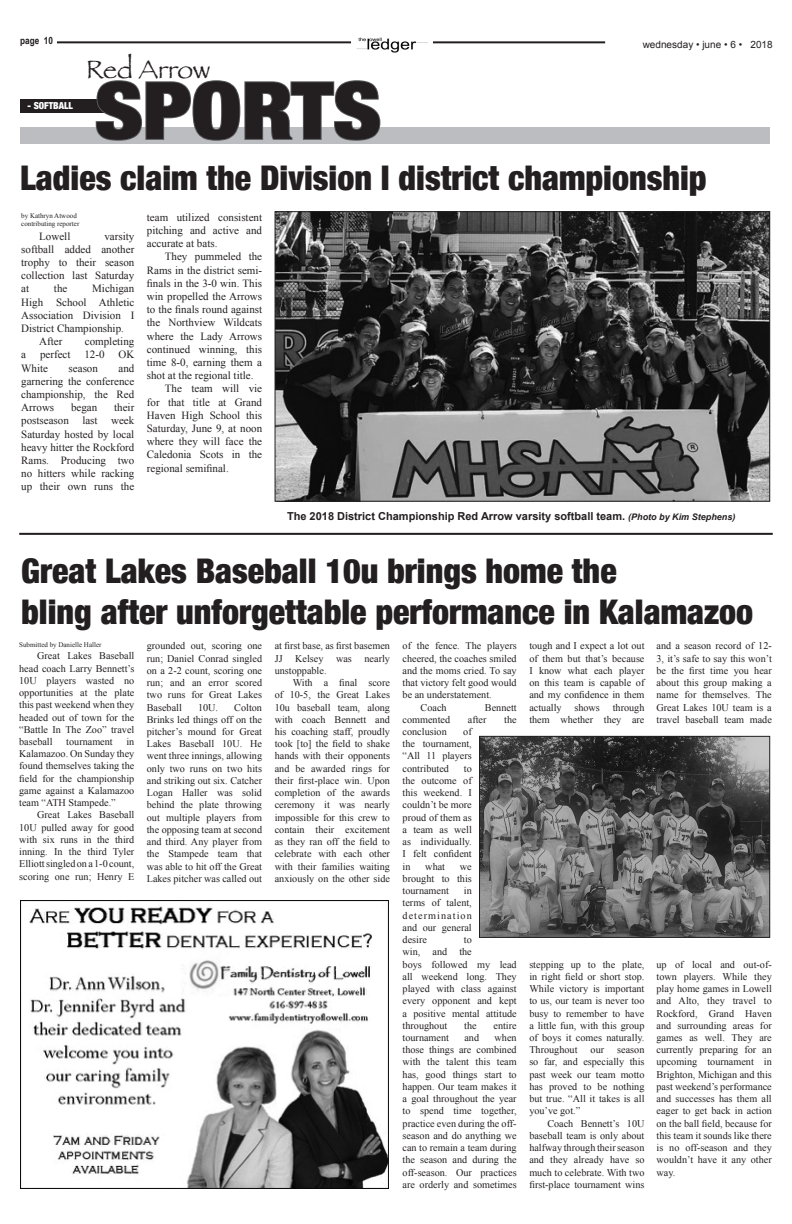
<style>
.page{position:relative;width:792px;height:1224px;background:#fff}
.page>*{position:absolute;margin:0;border:0;box-sizing:border-box;transform-origin:0 0}
.COLUMNS{font:900 condensed 79.2px "Helvetica Neue";color:#231f20;scale:1.14 1}
.sports_headline{font:900 condensed 34px "Helvetica Neue";color:#231f20}
.COLUMNS-2{font:26.2px "Papyrus";color:#231f20}
.COLUMNS-3{font:11px/13.2px "Times New Roman";color:#231f20;text-align:justify}
.sports_cutline{font:700 11px "Arial";color:#231f20}
.COLUMNS-4{font:10.2px/12.2px "Times New Roman";color:#231f20;text-align:justify}
.t1{font:10px "Arial";color:#231f20}
.COLUMNS-5{font:700 10px "Arial Narrow";color:#231f20}
.sports_headline-2{font:900 condensed 9.6px "Helvetica Neue";color:#fff}
.BYLINE{font:7px "Times New Roman";color:#231f20}
.s1{font-style:italic;font-size:9px}
</style>
<div class="page">
<img style="left:356px;top:37px;width:72px;height:16px">
<hr style="left:57px;top:41px;width:294px;height:2px;background:#231f20">
<hr style="left:433px;top:41px;width:172px;height:2px;background:#231f20">
<div style="left:20px;top:100px;width:86px;height:13px;background:#231f20"></div>
<div style="left:20px;top:127px;width:750px;height:17px;background:#bcbdc0"></div>
<svg style="left:95px;top:80px;width:286px;height:61px"></svg>
<img style="left:20px;top:900px;width:368px;height:288px">
<img style="left:277px;top:213px;width:491px;height:287px">
<div style="left:275px;top:211px;width:495px;height:291px;border:1px solid #231f20"></div>
<hr style="left:19px;top:533px;width:754px;height:2px;background:#231f20">
<img style="left:481px;top:738px;width:287px;height:198px">
<div style="left:479px;top:736px;width:291px;height:202px;border:1px solid #231f20"></div>
<p class="COLUMNS-5" style="left:20px;top:33px;width:34px">page 10</p>
<p class="t1" style="left:643px;top:38px;width:132px">wednesday • june • 6 • 2018</p>
<p class="sports_headline-2" style="left:28px;top:98px;width:47px">- SOFTBALL</p>
<p class="COLUMNS-2" style="left:86px;top:53px;width:126px">Red Arrow</p>
<p class="COLUMNS" style="left:95px;top:46px;width:253px">SPORTS</p>
<p class="sports_headline" style="left:20px;top:150px;width:688px">Ladies claim the Division I district championship</p>
<p class="COLUMNS-3" style="left:147px;top:210px;width:117px">team utilized consistent pitching and active and accurate at bats.</p>
<p class="COLUMNS-3" style="left:147px;top:250px;width:117px;text-indent:18px">They pummeled the Rams in the district semi&shy;finals in the 3-0 win. This win propelled the Arrows to the finals round against the Northview Wildcats where the Lady Arrows continued winning, this time 8-0, earning them a shot at the regional title.</p>
<p class="COLUMNS-3" style="left:147px;top:382px;width:117px;text-indent:18px">The team will vie for that title at Grand Haven High School this Saturday, June 9, at noon where they will face the Caledonia Scots in the regional semifinal.</p>
<p class="sports_cutline" style="left:287px;top:509px;width:450px">The 2018 District Championship Red Arrow varsity softball team. <span class="s1">(Photo by Kim Stephens)</span></p>
<p class="BYLINE" style="left:21px;top:211px;width:57px">by Kathryn Atwood</p>
<p class="BYLINE" style="left:21px;top:219px;width:60px">contributing reporter</p>
<p class="COLUMNS-3" style="left:39px;top:229px;width:33px">Lowell</p>
<p class="COLUMNS-3" style="left:21px;top:229px;width:115px;text-indent:83px">varsity softball added another trophy to their season collection last Saturday at</p>
<p class="COLUMNS-3" style="left:21px;top:282px;width:115px;text-indent:71px">Michigan High School Athletic Association Division I District Championship.</p>
<p class="COLUMNS-3" style="left:39px;top:335px;width:25px">After</p>
<p class="COLUMNS-3" style="left:85px;top:335px;width:51px">completing</p>
<p class="COLUMNS-3" style="left:21px;top:348px;width:6px">a</p>
<p class="COLUMNS-3" style="left:40px;top:348px;width:32px">perfect</p>
<p class="COLUMNS-3" style="left:84px;top:348px;width:22px">12-0</p>
<p class="COLUMNS-3" style="left:118px;top:348px;width:17px">OK</p>
<p class="COLUMNS-3" style="left:21px;top:361px;width:28px">White</p>
<p class="COLUMNS-3" style="left:69px;top:361px;width:31px">season</p>
<p class="COLUMNS-3" style="left:54px;top:282px;width:15px">the</p>
<p class="COLUMNS-3" style="left:21px;top:361px;width:115px;text-indent:97px">and garnering the conference championship, the Red Arrows</p>
<p class="COLUMNS-3" style="left:21px;top:401px;width:115px;text-indent:93px">their postseason last week Saturday hosted by local heavy hitter the Rockford Rams. Producing two no hitters while racking up their own runs the</p>
<p class="COLUMNS-3" style="left:71px;top:401px;width:28px">began</p>
<p class="sports_headline" style="left:21px;top:543px;width:597px">Great Lakes Baseball 10u brings home the</p>
<p class="sports_headline" style="left:21px;top:584px;width:734px">bling after unforgettable performance in Kalamazoo</p>
<p class="COLUMNS-4" style="left:147px;top:640px;width:117px">grounded out, scoring one run; Daniel Conrad singled on a 2-2 count, scoring one run; and an error scored two runs for Great Lakes Baseball</p>
<p class="COLUMNS-4" style="left:275px;top:640px;width:117px">at first base, as first basemen JJ Kelsey was nearly unstoppable.</p>
<p class="COLUMNS-4" style="left:275px;top:676px;width:117px;text-indent:18px">With a final score of 10-5, the Great Lakes 10u baseball team, along with coach Bennett and his coaching staff, proudly took [to] the field to shake hands with their opponents and be awarded rings for their first-place win. Upon completion of the awards ceremony it was nearly impossible for this crew to contain their excitement as they ran off the field to celebrate with each other with their families waiting anxiously on the other side</p>
<p class="COLUMNS-4" style="left:403px;top:640px;width:116px">of the fence. The players cheered, the coaches smiled and the moms cried. To say that victory felt good would be an understatement.</p>
<p class="COLUMNS-4" style="left:421px;top:701px;width:28px">Coach</p>
<p class="COLUMNS-4" style="left:485px;top:701px;width:33px">Bennett</p>
<p class="COLUMNS-4" style="left:403px;top:713px;width:49px">commented</p>
<p class="COLUMNS-4" style="left:468px;top:713px;width:20px">after</p>
<p class="COLUMNS-4" style="left:504px;top:713px;width:14px">the</p>
<p class="COLUMNS-4" style="left:403px;top:725px;width:46px">conclusion</p>
<p class="COLUMNS-4" style="left:529px;top:640px;width:117px">tough and I expect a lot out of them but that’s because I know what each player on this team is capable of and my confidence in them actually</p>
<p class="COLUMNS-4" style="left:657px;top:640px;width:117px">and a season record of 12- 3, it’s safe to say this won’t be the first time you hear about this group making a name for themselves. The Great Lakes 10U team is a travel baseball team made</p>
<p class="BYLINE" style="left:19px;top:640px;width:84px">Submitted by Danielle Haller</p>
<p class="COLUMNS-4" style="left:19px;top:650px;width:117px;text-indent:18px">Great Lakes Baseball head coach Larry Bennett’s 10U players wasted no opportunities at the plate this past weekend when they headed out of town for the “Battle In The Zoo” travel baseball</p>
<p class="COLUMNS-4" style="left:147px;top:701px;width:117px;text-indent:88px">Colton Brinks led things off on the pitcher’s mound for Great Lakes Baseball 10U. He went three innings, allowing only two runs on two hits and striking out six. Catcher Logan Haller was solid behind the plate throwing out multiple players from the opposing team at second and third. Any player from the Stampede team that was able to hit off the Great Lakes pitcher was called out</p>
<p class="COLUMNS-4" style="left:529px;top:701px;width:117px;text-align:right">through<br>them whether they are</p>
<p class="COLUMNS-4" style="left:574px;top:701px;width:27px">shows</p>
<p class="COLUMNS-4" style="left:198px;top:701px;width:22px">10U.</p>
<p class="COLUMNS-4" style="left:403px;top:725px;width:71px;text-indent:61px">of the tournament, “All 11 players contributed</p>
<p class="COLUMNS-4" style="left:19px;top:735px;width:117px;text-indent:107px">in Kalamazoo. On Sunday they found themselves taking the field for the championship game against a Kalamazoo team “ATH Stampede.”</p>
<p class="COLUMNS-4" style="left:19px;top:809px;width:117px;text-indent:18px">Great Lakes Baseball 10U pulled away for good with six runs in the third inning. In the third Tyler Elliott singled on a 1-0 count, scoring one run; Henry E</p>
<p class="COLUMNS-4" style="left:66px;top:735px;width:48px">tournament</p>
<p class="COLUMNS-4" style="left:403px;top:762px;width:71px;text-indent:61px">to the outcome of this weekend. I couldn’t be more proud of them as a team as well as individually.<br>I felt confident in</p>
<p class="COLUMNS-4" style="left:425px;top:860px;width:21px">what</p>
<p class="COLUMNS-4" style="left:403px;top:860px;width:71px;text-indent:57px">we brought to this tournament</p>
<p class="COLUMNS-4" style="left:403px;top:884px;width:71px;text-indent:61px">in terms of talent, determination and our general desire</p>
<p class="COLUMNS-4" style="left:403px;top:933px;width:116px;text-align:left;text-indent:61px">to<br>win, and the<br>boys followed my lead all weekend long. They played with class against every opponent and kept a positive mental attitude throughout</p>
<p class="COLUMNS-4" style="left:529px;top:958px;width:117px">stepping up to the plate, in right field or short stop.<br>While victory is important to us, our team is never too busy to remember to have a little fun, with this group of boys it comes naturally.<br>Throughout</p>
<p class="COLUMNS-4" style="left:657px;top:958px;width:117px">up of local and out-of&shy;town players. While they play home games in Lowell and Alto, they travel to Rockford, Grand Haven and surrounding areas for games as well. They are currently preparing for an upcoming tournament in Brighton, Michigan and this past weekend’s performance and successes has them all eager to get back in action on the ball field, because for this team it sounds like there is no off-season and they wouldn’t have it any other way.</p>
<p class="COLUMNS-4" style="left:464px;top:1019px;width:14px">the</p>
<p class="COLUMNS-4" style="left:493px;top:1019px;width:25px">entire</p>
<p class="COLUMNS-4" style="left:403px;top:1031px;width:116px;text-indent:92px">when those things are combined with the talent this team has, good things start to happen. Our team makes it a goal throughout the year to spend time together, practice even during the off&shy;season and do anything we can to remain a team during the season and during the off-season. Our practices are orderly and sometimes</p>
<p class="COLUMNS-4" style="left:403px;top:1031px;width:48px">tournament</p>
<p class="COLUMNS-4" style="left:464px;top:1031px;width:16px">and</p>
<p class="COLUMNS-4" style="left:529px;top:1044px;width:117px;text-indent:88px">season so far, and especially this past week our team motto has proved to be nothing but true. “All it takes is all you’ve got.”</p>
<p class="COLUMNS-4" style="left:529px;top:1117px;width:117px;text-indent:18px">Coach Bennett’s 10U baseball team is only about halfway through their season and they already have so much to celebrate. With two first-place tournament wins</p>
<p class="COLUMNS-4" style="left:591px;top:1044px;width:15px">our</p>
</div>
